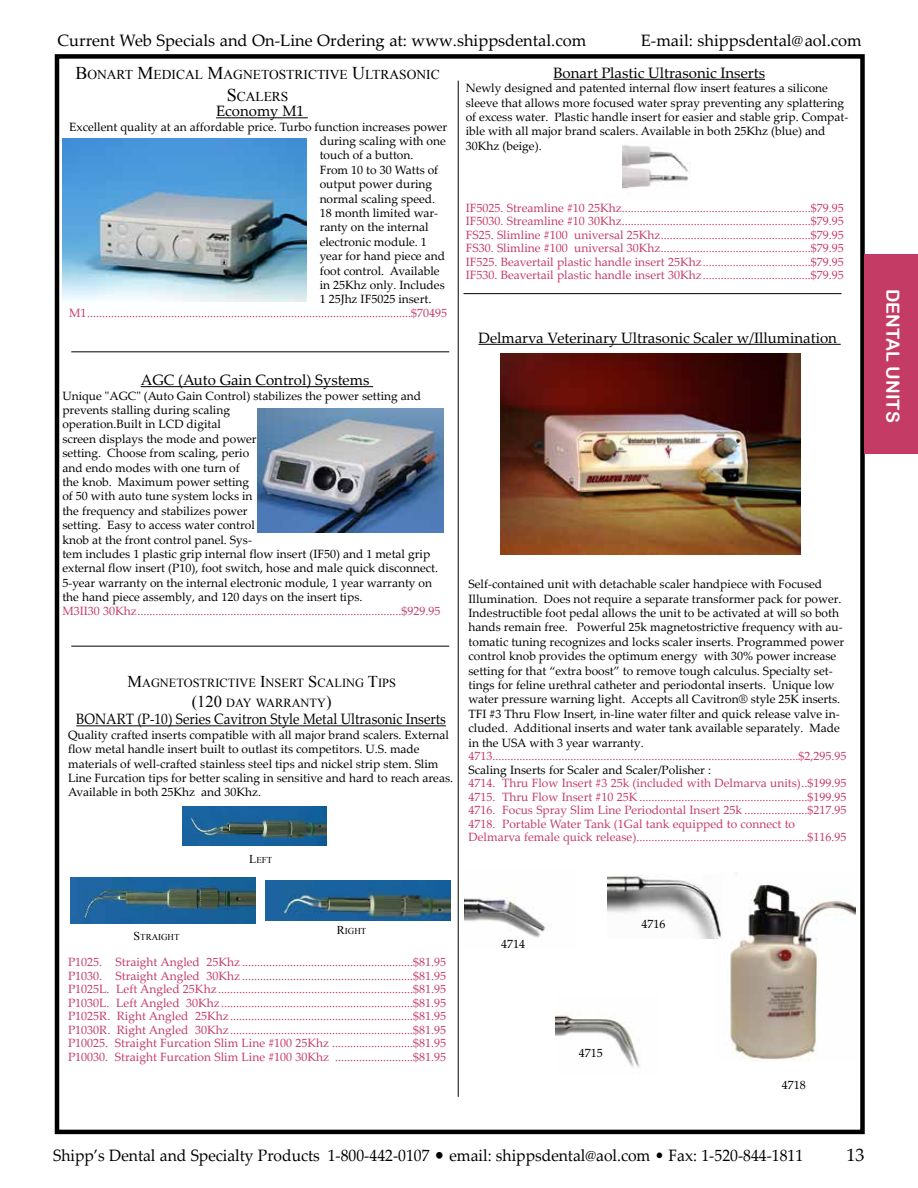
<style>
.page{position:relative;width:918px;height:1188px;background:#fff}
.page>*{position:absolute;margin:0;border:0;box-sizing:border-box;transform-origin:0 0}
.t1{font:18px "Arial Rounded MT Bold";color:#fff}
.t2{font:18px "Palatino Linotype";color:#000}
.t3{font:16.5px "Palatino Linotype";color:#000;scale:.95 1}
.t4{font:16.5px "Palatino Linotype";color:#000}
.t5{font:15px "Palatino Linotype";color:#000}
.t6{font:15px "Palatino Linotype";color:#000;scale:.9 1}
.t7{font:13.5px/21.6px "Times New Roman";color:#000;text-align:center}
.t8{font:12.3px/19.8px "Times New Roman";color:#000;text-align:center}
.t9{font:12px/14.4px "Palatino Linotype";color:#000}
.t10{font:12px/13.5px "Palatino Linotype";color:#c43c66;text-align:justify}
.t11{font:9px "Times New Roman";color:#000}
.s1{font-size:18px}
.s2{font-size:16.5px}
.s3{font-size:12px}
.s4{font-size:19.5px}
</style>
<div class="page">
<div style="left:55px;top:54px;width:810px;height:1080px;border:4px solid #000"></div>
<div style="left:864px;top:254px;width:54px;height:200px;background:#c43c66"></div>
<hr style="left:478px;top:344px;width:363px;height:1px;background:#000">
<img style="left:500px;top:354px;width:300px;height:200px">
<img style="left:730px;top:883px;width:126px;height:177px">
<img style="left:464px;top:896px;width:87px;height:42px">
<img style="left:556px;top:1014px;width:84px;height:54px">
<img style="left:608px;top:874px;width:115px;height:65px">
<hr style="left:216px;top:117px;width:92px;height:1px;background:#000">
<img style="left:63px;top:139px;width:244px;height:162px">
<hr style="left:71px;top:351px;width:378px;height:1px;background:#000">
<hr style="left:141px;top:386px;width:232px;height:1px;background:#000">
<img style="left:257px;top:408px;width:187px;height:125px">
<hr style="left:71px;top:646px;width:378px;height:1px;background:#000">
<img style="left:622px;top:145px;width:68px;height:44px">
<hr style="left:458px;top:81px;width:1px;height:1016px;background:#000">
<hr style="left:76px;top:725px;width:370px;height:1px;background:#000">
<hr style="left:553px;top:79px;width:212px;height:1px;background:#000">
<img style="left:182px;top:806px;width:144px;height:39px">
<img style="left:265px;top:881px;width:186px;height:39px">
<img style="left:71px;top:877px;width:185px;height:46px">
<hr style="left:464px;top:293px;width:378px;height:1px;background:#000">
<h2 class="t4" style="left:58px;top:29px;width:530px">Current Web Specials and On-Line Ordering at: www.shippsdental.com</h2>
<h2 class="t4" style="left:641px;top:29px;width:222px">E-mail: shippsdental@aol.com</h2>
<p class="t7" style="left:75px;top:64px;width:366px"><span class="s1">B</span>ONART <span class="s1">M</span>EDICAL <span class="s1">M</span>AGNETOSTRICTIVE <span class="s1">U</span>LTRASONIC<br><span class="s1">S</span> CALERS</p>
<p class="t5" style="left:216px;top:101px;width:89px">Economy M1</p>
<p class="t9" style="left:320px;top:119px;width:129px;text-indent:-250px">Excellent quality at an affordable price. Turbo function increases power during scaling with one touch of a button.<br>From 10 to 30 Watts of output power during normal scaling speed.<br>18 month limited war&shy;ranty on the internal electronic module. 1 year for hand piece and foot control. Available in 25Khz only. Includes<br>1 25Jhz IF5025 insert.</p>
<p class="t10" style="left:69px;top:306px;width:380px">M1............................................................................................................$70495</p>
<p class="t5" style="left:141px;top:369px;width:230px">AGC (Auto Gain Control) Systems</p>
<p class="t9" style="left:62px;top:388px;width:377px">Unique "AGC" (Auto Gain Control) stabilizes the power setting and prevents stalling during scaling<br>operation.Built in LCD digital<br>screen displays the mode and power<br>setting. Choose from scaling, perio<br>and endo modes with one turn of<br>the knob. Maximum power setting<br>of 50 with auto tune system locks in<br>the frequency and stabilizes power<br>setting. Easy to access water control<br>knob at the front control panel. Sys-<br>tem includes 1 plastic grip internal flow insert (IF50) and 1 metal grip external flow insert (P10), foot switch, hose and male quick disconnect.<br>5-year warranty on the internal electronic module, 1 year warranty on the hand piece assembly, and 120 days on the insert tips.</p>
<p class="t10" style="left:62px;top:603px;width:379px">M3II30 30Khz........................................................................................$929.95</p>
<p class="t8" style="left:127px;top:673px;width:270px"><span class="s2">M</span>AGNETOSTRICTIVE <span class="s2">I</span>NSERT <span class="s2">S</span> CALING <span class="s2">T</span>IPS <span class="s2">(120</span> DAY WARRANTY<span class="s2">)</span></p>
<p class="t6" style="left:76px;top:709px;width:412px">BONART (P-10) Series Cavitron Style Metal Ultrasonic Inserts</p>
<p class="t9" style="left:68px;top:727px;width:387px">Quality crafted inserts compatible with all major brand scalers. External flow metal handle insert built to outlast its competitors. U.S. made materials of well-crafted stainless steel tips and nickel strip stem. Slim Line Furcation tips for better scaling in sensitive and hard to reach areas.<br>Available in both 25Khz and 30Khz.</p>
<p class="t11" style="left:249px;top:854px;width:25px"><span class="s3">L</span>EFT</p>
<p class="t5" style="left:553px;top:62px;width:213px">Bonart Plastic Ultrasonic Inserts</p>
<p class="t9" style="left:466px;top:80px;width:384px">Newly designed and patented internal flow insert features a silicone sleeve that allows more focused water spray preventing any splattering of excess water. Plastic handle insert for easier and stable grip. Compat&shy;ible with all major brand scalers. Available in both 25Khz (blue) and 30Khz (beige).</p>
<p class="t10" style="left:466px;top:201px;width:379px">IF5025. Streamline #10 25Khz...............................................................$79.95<br>IF5030. Streamline #10 30Khz...............................................................$79.95<br>FS25. Slimline #100 universal 25Khz..................................................$79.95<br>FS30. Slimline #100 universal 30Khz..................................................$79.95<br>IF525. Beavertail plastic handle insert 25Khz....................................$79.95<br>IF530. Beavertail plastic handle insert 30Khz....................................$79.95</p>
<p class="t5" style="left:478px;top:327px;width:360px">Delmarva Veterinary Ultrasonic Scaler w/Illumination</p>
<p class="t9" style="left:469px;top:576px;width:377px">Self-contained unit with detachable scaler handpiece with Focused Illumination. Does not require a separate transformer pack for power.<br>Indestructible foot pedal allows the unit to be activated at will so both hands remain free. Powerful 25k magnetostrictive frequency with au&shy;tomatic tuning recognizes and locks scaler inserts. Programmed power control knob provides the optimum energy with 30% power increase setting for that “extra boost” to remove tough calculus. Specialty set&shy;tings for feline urethral catheter and periodontal inserts. Unique low water pressure warning light. Accepts all Cavitron® style 25K inserts.<br>TFI #3 Thru Flow Insert, in-line water filter and quick release valve in&shy;cluded. Additional inserts and water tank available separately. Made in the USA with 3 year warranty.</p>
<p class="t10" style="left:469px;top:749px;width:379px">4713......................................................................................................$2,295.95</p>
<p class="t9" style="left:469px;top:762px;width:244px">Scaling Inserts for Scaler and Scaler/Polisher :</p>
<p class="t10" style="left:469px;top:776px;width:379px;text-align:left">4714. Thru Flow Insert #3 25k (included with Delmarva units)..$199.95<br>4715. Thru Flow Insert #10 25K ........................................................$199.95<br>4716. Focus Spray Slim Line Periodontal Insert 25k .....................$217.95<br>4718. Portable Water Tank (1Gal tank equipped to connect to Delmarva female quick release).........................................................$116.95</p>
<p class="t11" style="left:133px;top:931px;width:48px"><span class="s3">S</span> TRAIGHT</p>
<p class="t11" style="left:337px;top:925px;width:31px"><span class="s3">R</span>IGHT</p>
<p class="t10" style="left:68px;top:955px;width:380px">P1025. Straight Angled 25Khz .........................................................$81.95<br>P1030. Straight Angled 30Khz .........................................................$81.95<br>P1025L. Left Angled 25Khz.................................................................$81.95<br>P1030L. Left Angled 30Khz................................................................$81.95<br>P1025R. Right Angled 25Khz.............................................................$81.95<br>P1030R. Right Angled 30Khz.............................................................$81.95<br>P10025. Straight Furcation Slim Line #100 25Khz ...........................$81.95<br>P10030. Straight Furcation Slim Line #100 30Khz ..........................$81.95</p>
<p class="t9" style="left:501px;top:937px;width:25px">4714</p>
<p class="t9" style="left:642px;top:917px;width:25px">4716</p>
<p class="t9" style="left:579px;top:1045px;width:25px">4715</p>
<p class="t9" style="left:782px;top:1077px;width:25px">4718</p>
<h1 class="t1" style="left:904px;top:289px;width:135px;rotate:90deg">DENTAL UNITS</h1>
<h2 class="t3" style="left:53px;top:1143px;width:791px">Shipp’s Dental and Specialty Products 1-800-442-0107 <span class="s4">•</span> email: shippsdental@aol.com • Fax: 1-520-844-1811</h2>
<h1 class="t2" style="left:846px;top:1142px;width:19px">13</h1>
</div>
